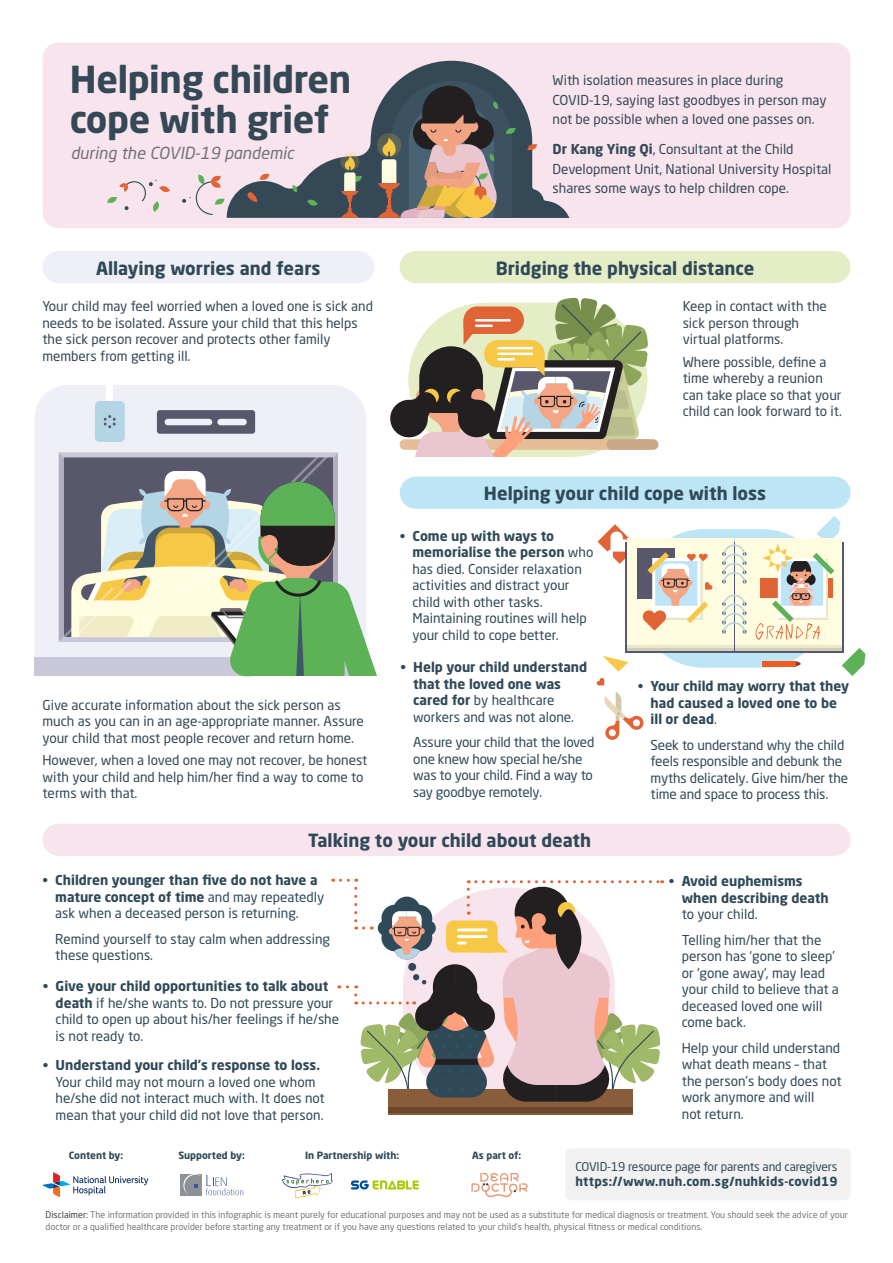
<style>
.page{position:relative;width:893px;height:1263px;background:#fff}
.page>*{position:absolute;margin:0;border:0;box-sizing:border-box;transform-origin:0 0}
.t1{font:700 36.75px/39.8px "Neo Sans Pro";letter-spacing:-.01em;color:#344856}
.t2{font:700 18px "Neo Sans Pro";color:#2f4958}
.t3{font:italic 16.5px "Neo Sans Pro";color:#72717c}
.t4{font:13.5px/16.5px "Neo Sans Pro";color:#2f4958}
.t5{font:13.5px/16.5px "Neo Sans Pro";color:#344856}
.t6{font:700 13.5px/16.5px "Neo Sans Pro";color:#2f4958}
.t7{font:700 12.45px "Neo Sans Pro";letter-spacing:.025em;color:#2f4958}
.t8{font:12px "Neo Sans Pro";letter-spacing:-.01em;color:#2f4958}
.t9{font:700 9.9px "Neo Sans Pro";color:#2f4958}
.t10{font:9px/12px "Neo Sans Pro";color:#757779}
.s1{font-weight:700}
.s2{font-weight:400}
.s3{color:#404041}
</style>
<div class="page">
<div style="left:43px;top:43px;width:807px;height:185px;background:#f8e4ed;border-radius:16px"></div>
<div style="left:42px;top:251px;width:332px;height:32px;background:#efeff7;border-radius:16px"></div>
<div style="left:42px;top:824px;width:808px;height:32px;background:#f8e4ed;border-radius:16px"></div>
<div style="left:400px;top:251px;width:450px;height:32px;background:#e4edc6;border-radius:16px"></div>
<div style="left:400px;top:477px;width:450px;height:32px;background:#bde5f6;border-radius:16px"></div>
<svg style="left:227px;top:61px;width:342px;height:157px"></svg>
<div style="left:34px;top:385px;width:332px;height:273px;background:#efeff7"></div>
<div style="left:157px;top:410px;width:98px;height:24px;background:#59576c;border-radius:3px"></div>
<div style="left:607px;top:439px;width:51px;height:11px;background:#c9a887;border-radius:5px"></div>
<svg style="left:390px;top:298px;width:258px;height:159px"></svg>
<div style="left:377px;top:133px;width:24px;height:24px;background:#585f52;border-radius:50%"></div>
<svg style="left:604px;top:692px;width:40px;height:48px"></svg>
<svg style="left:603px;top:656px;width:25px;height:16px"></svg>
<svg style="left:842px;top:648px;width:23px;height:28px"></svg>
<svg style="left:307px;top:199px;width:11px;height:7px"></svg>
<svg style="left:527px;top:144px;width:10px;height:6px"></svg>
<svg style="left:378px;top:81px;width:137px;height:137px;background:#797066"></svg>
<svg style="left:293px;top:185px;width:4px;height:7px"></svg>
<svg style="left:247px;top:192px;width:10px;height:10px"></svg>
<svg style="left:260px;top:174px;width:9px;height:6px"></svg>
<svg style="left:182px;top:175px;width:42px;height:40px"></svg>
<svg style="left:107px;top:179px;width:63px;height:33px"></svg>
<svg style="left:340px;top:152px;width:19px;height:19px"></svg>
<svg style="left:345px;top:156px;width:10px;height:14px"></svg>
<svg style="left:341px;top:166px;width:21px;height:52px"></svg>
<div style="left:638px;top:529px;width:190px;height:139px;background:#bde5f6;border-radius:66px"></div>
<div style="left:625px;top:542px;width:109px;height:111px;background:linear-gradient(to right,#d1cfbb,#d1cfbb)"></div>
<svg style="left:734px;top:542px;width:110px;height:111px"></svg>
<div style="left:627px;top:544px;width:106px;height:106px;background:#dddac4"></div>
<div style="left:736px;top:544px;width:106px;height:106px;background:#dddac4"></div>
<div style="left:627px;top:541px;width:106px;height:106px;background:#f4f1d6"></div>
<div style="left:736px;top:541px;width:106px;height:106px;background:#f4f1d6"></div>
<div style="left:627px;top:538px;width:106px;height:106px;background:#fffcdf"></div>
<div style="left:736px;top:538px;width:106px;height:106px;background:#fffcdf"></div>
<svg style="left:722px;top:544px;width:24px;height:39px"></svg>
<svg style="left:722px;top:595px;width:24px;height:39px"></svg>
<svg style="left:597px;top:524px;width:115px;height:107px"></svg>
<svg style="left:756px;top:516px;width:84px;height:124px"></svg>
<div style="left:388px;top:1088px;width:245px;height:26px;background:#895c3c"></div>
<div style="left:388px;top:1107px;width:245px;height:6px;background:#6a462b"></div>
<div style="left:107px;top:385px;width:6px;height:53px;background:#fff"></div>
<div style="left:95px;top:401px;width:30px;height:41px;background:#b3d5e5;border-radius:5px"></div>
<svg style="left:35px;top:415px;width:342px;height:262px"></svg>
<div style="left:165px;top:419px;width:47px;height:6px;background:#efeff7;border-radius:3px"></div>
<div style="left:217px;top:419px;width:30px;height:6px;background:#efeff7;border-radius:3px"></div>
<div style="left:762px;top:661px;width:34px;height:5px;background:#f15a22"></div>
<svg style="left:796px;top:661px;width:4px;height:5px"></svg>
<svg style="left:597px;top:678px;width:7px;height:7px"></svg>
<svg style="left:333px;top:879px;width:330px;height:223px"></svg>
<div style="left:180px;top:1174px;width:21px;height:22px;background:#8e9296"></div>
<svg style="left:183px;top:1174px;width:60px;height:21px"></svg>
<svg style="left:282px;top:1173px;width:51px;height:25px"></svg>
<div style="left:565px;top:1148px;width:285px;height:52px;background:#f1f1f2;border-radius:6px"></div>
<svg style="left:42px;top:1172px;width:106px;height:25px"></svg>
<svg style="left:471px;top:1173px;width:57px;height:24px"></svg>
<svg style="left:351px;top:1180px;width:68px;height:9px"></svg>
<h1 class="t1" style="left:70px;top:59px;width:283px">Helping children cope with grief</h1>
<p class="t3" style="left:71px;top:143px;width:225px">during the COVID-19 pandemic</p>
<h2 class="t2" style="left:96px;top:256px;width:226px">Allaying worries and fears</h2>
<p class="t5" style="left:42px;top:298px;width:332px">Your child may feel worried when a loved one is sick and needs to be isolated. Assure your child that this helps the sick person recover and protects other family members from getting ill.</p>
<p class="t5" style="left:42px;top:696px;width:323px">Give accurate information about the sick person as much as you can in an age-appropriate manner. Assure your child that most people recover and return home.</p>
<p class="t5" style="left:42px;top:752px;width:326px">However, when a loved one may not recover, be honest with your child and help him/her find a way to come to terms with that.</p>
<p class="t5" style="left:553px;top:70px;width:275px;line-height:19.5px">With isolation measures in place during<br>COVID-19, saying last goodbyes in person may not be possible when a loved one passes on.</p>
<p class="t5" style="left:553px;top:139px;width:280px;line-height:19.5px"><span class="s1">Dr Kang Ying Qi</span>, Consultant at the Child<br>Development Unit, National University Hospital shares some ways to help children cope.</p>
<h2 class="t2" style="left:496px;top:256px;width:260px">Bridging the physical distance</h2>
<p class="t5" style="left:683px;top:298px;width:146px">Keep in contact with the sick person through virtual platforms.</p>
<p class="t5" style="left:683px;top:353px;width:161px">Where possible, define a time whereby a reunion can take place so that your child can look forward to it.</p>
<h2 class="t2" style="left:484px;top:482px;width:284px">Helping your child cope with loss</h2>
<p class="t4" style="left:412px;top:527px;width:182px;text-indent:-13px">• <span class="s1">Come up with ways to memorialise the person</span> who has died. Consider relaxation activities and distract your child with other tasks.<br>Maintaining routines will help your child to cope better.</p>
<p class="t6" style="left:413px;top:659px;width:176px;text-indent:-13px"><span class="s2">•</span> Help your child understand that the loved one was cared for <span class="s2">by healthcare workers and was not alone.</span></p>
<p class="t4" style="left:413px;top:734px;width:183px">Assure your child that the loved one knew how special he/she was to your child. Find a way to say goodbye remotely.</p>
<p class="t6" style="left:651px;top:678px;width:200px;text-indent:-13px"><span class="s2">•</span> Your child may worry that they had caused a loved one to be ill or dead<span class="s2">.</span></p>
<p class="t4" style="left:651px;top:736px;width:199px">Seek to understand why the child feels responsible and debunk the myths delicately. Give him/her the time and space to process this.</p>
<h2 class="t2" style="left:308px;top:829px;width:284px">Talking to your child about death</h2>
<p class="t6" style="left:55px;top:872px;width:271px;text-indent:-13px"><span class="s2">•</span> Children younger than five do not have a mature concept of time <span class="s2">and may repeatedly ask when a deceased person is returning.</span></p>
<p class="t4" style="left:55px;top:930px;width:276px">Remind yourself to stay calm when addressing these questions.</p>
<p class="t4" style="left:56px;top:978px;width:285px;text-indent:-13px">• <span class="s1">Give your child opportunities to talk about death</span> if he/she wants to. Do not pressure your child to open up about his/her feelings if he/she is not ready to.</p>
<p class="t4" style="left:56px;top:1057px;width:271px;text-indent:-13px">• <span class="s1">Understand your child's response to loss.<br></span>Your child may not mourn a loved one whom he/she did not interact much with. It does not mean that your child did not love that person.</p>
<p class="t6" style="left:682px;top:873px;width:148px;text-indent:-13px"><span class="s2">•</span> Avoid euphemisms when describing death</p>
<p class="t4" style="left:682px;top:901px;width:141px;line-height:25.5px">to your child.<br>Telling him/her that the</p>
<p class="t4" style="left:682px;top:948px;width:159px">person has ‘gone to sleep’ or ‘gone away’, may lead your child to believe that a deceased loved one will come back.</p>
<p class="t4" style="left:682px;top:1039px;width:161px">Help your child understand what death means – that the person’s body does not work anymore and will<br>not return.</p>
<p class="t9" style="left:69px;top:1149px;width:56px">Content by:</p>
<p class="t9" style="left:178px;top:1149px;width:68px">Supported by:</p>
<p class="t9" style="left:305px;top:1149px;width:96px">In Partnership with:</p>
<p class="t9" style="left:472px;top:1149px;width:51px">As part of:</p>
<p class="t8" style="left:575px;top:1159px;width:263px">COVID-19 resource page for parents and caregivers</p>
<p class="t7" style="left:575px;top:1173px;width:264px">https://www.nuh.com.sg/nuhkids-covid19</p>
<p class="t10" style="left:46px;top:1208px;width:804px"><span class="s3">Disclaimer:</span> The information provided in this infographic is meant purely for educational purposes and may not be used as a substitute for medical diagnosis or treatment. You should seek the advice of your doctor or a qualified healthcare provider before starting any treatment or if you have any questions related to your child’s health, physical fitness or medical conditions.</p>
</div>
